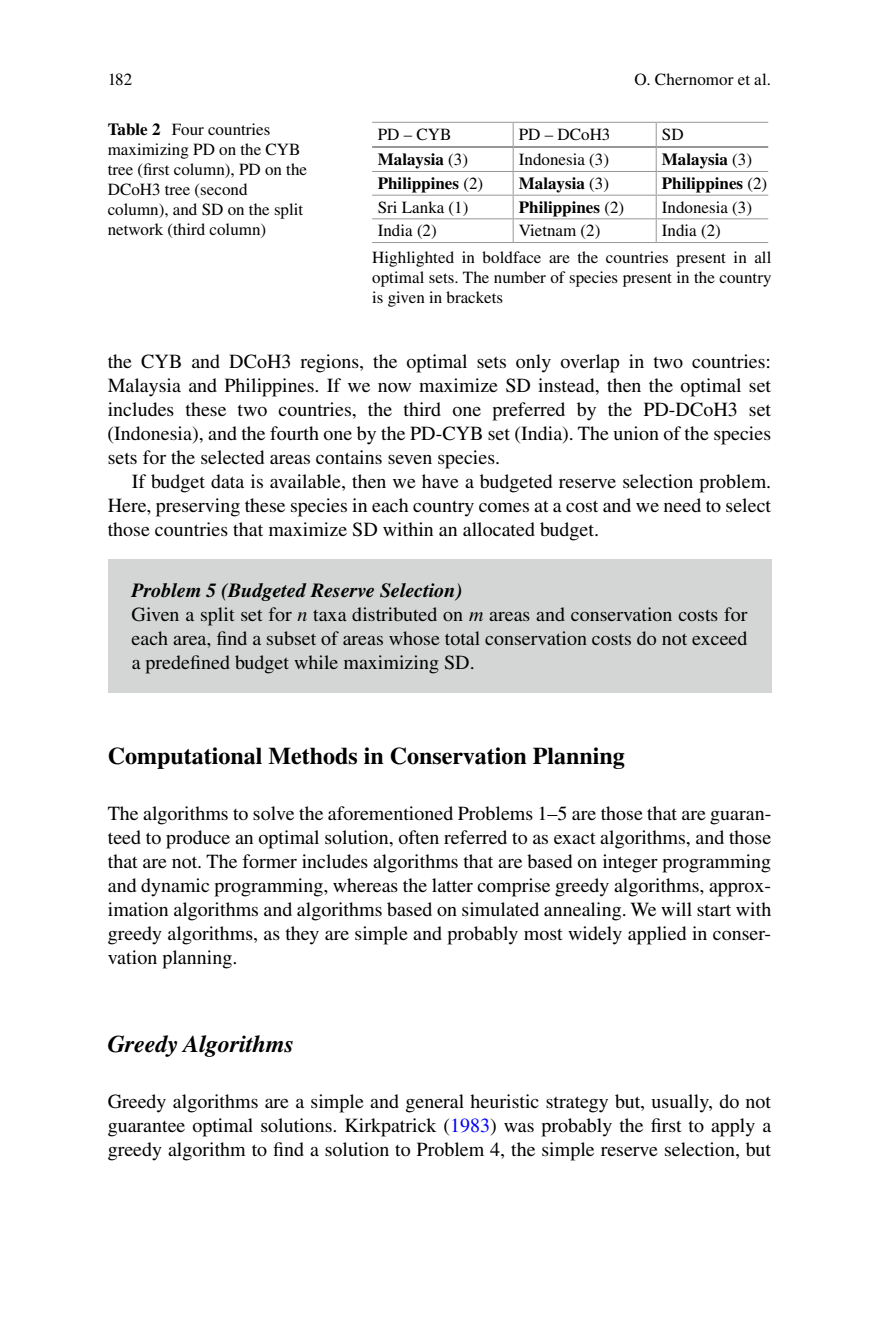
<style>
.page{position:relative;width:879px;height:1333px;background:#fff}
.page>*{position:absolute;margin:0;border:0;box-sizing:border-box;transform-origin:0 0}
.t1{font:700 24px "Dqsbdp Dxyxnv Times";color:#000}
.t2{font:italic 700 24px "Jrsyjr Bbmxql Times";color:#000}
.t3{font:20px/24px "Dmsjyn Wrbltl Times";color:#000}
.t4{font:20px/24px "Rdwtqq Vlsvyl Times";color:#000;text-align:justify}
.t5{font:italic 700 20px "Jrsyjr Bbmxql Times";color:#000}
.t6{font:17px/20px "Rdwtqq Vlsvyl Times";color:#000}
.t7{font:17px/20px "Dmsjyn Wrbltl Times";color:#000}
.t8{font:700 17px "Dqsbdp Dxyxnv Times";color:#000}
.t9{font:17px "Hmbkql Gsgknb Times";letter-spacing:.005em;color:#000}
.s1{font-family:"Dqsbdp Dxyxnv Times";font-weight:700}
.s2{font-family:"Rdwtqq Vlsvyl Times";font-weight:400}
.s3{font-family:"Slsgrw Ytvwsb Times";font-style:italic}
.s4{font-family:"Dmsjyn Wrbltl Times"}
.s5{font-family:"Rdwtqq Vlsvyl Times"}
.s6{color:#0000fa}
</style>
<div class="page">
<div style="left:108px;top:559px;width:663px;height:134px;background:#d4d5d5"></div>
<hr style="left:372px;top:122px;width:141px;height:1px;background:#969798">
<hr style="left:372px;top:146px;width:141px;height:2px;background:#969798">
<hr style="left:513px;top:122px;width:143px;height:1px;background:#969798">
<hr style="left:513px;top:146px;width:143px;height:2px;background:#969798">
<hr style="left:656px;top:122px;width:112px;height:1px;background:#969798">
<hr style="left:656px;top:146px;width:112px;height:2px;background:#969798">
<hr style="left:372px;top:171px;width:141px;height:1px;background:#969798">
<hr style="left:513px;top:171px;width:143px;height:1px;background:#969798">
<hr style="left:656px;top:171px;width:112px;height:1px;background:#969798">
<hr style="left:372px;top:195px;width:141px;height:1px;background:#969798">
<hr style="left:513px;top:195px;width:143px;height:1px;background:#969798">
<hr style="left:656px;top:195px;width:112px;height:1px;background:#969798">
<hr style="left:513px;top:218px;width:143px;height:1px;background:#969798">
<hr style="left:513px;top:242px;width:143px;height:1px;background:#969798">
<hr style="left:656px;top:218px;width:112px;height:1px;background:#969798">
<svg style="left:656px;top:123px;width:1px;height:119px"></svg>
<hr style="left:656px;top:242px;width:112px;height:1px;background:#969798">
<hr style="left:372px;top:218px;width:141px;height:1px;background:#969798">
<svg style="left:513px;top:123px;width:1px;height:119px"></svg>
<hr style="left:372px;top:242px;width:141px;height:1px;background:#969798">
<p class="t6" style="left:108px;top:69px;width:26px">182</p>
<p class="t7" style="left:108px;top:119px;width:201px"><span class="s1">Table 2</span> Four countries maximizing PD on the CYB tree (first column), PD on the</p>
<p class="t6" style="left:108px;top:179px;width:197px">DCoH3 tree (second column), and SD on the split network (third column)</p>
<p class="t9" style="left:634px;top:70px;width:138px">O. Chernomor et al.</p>
<p class="t7" style="left:378px;top:124px;width:75px">PD – CYB</p>
<p class="t7" style="left:519px;top:124px;width:93px">PD – DCoH3</p>
<p class="t6" style="left:662px;top:124px;width:23px">SD</p>
<p class="t8" style="left:378px;top:149px;width:92px">Malaysia <span class="s2">(3)</span></p>
<p class="t7" style="left:519px;top:149px;width:92px">Indonesia (3)</p>
<p class="t8" style="left:662px;top:149px;width:92px">Malaysia <span class="s2">(3)</span></p>
<p class="t8" style="left:378px;top:173px;width:107px">Philippines <span class="s2">(2)</span></p>
<p class="t8" style="left:519px;top:173px;width:92px">Malaysia <span class="s2">(3)</span></p>
<p class="t8" style="left:662px;top:173px;width:107px">Philippines <span class="s2">(2)</span></p>
<p class="t7" style="left:378px;top:197px;width:92px">Sri Lanka (1)</p>
<p class="t8" style="left:519px;top:197px;width:107px">Philippines <span class="s2">(2)</span></p>
<p class="t7" style="left:662px;top:197px;width:92px">Indonesia (3)</p>
<p class="t7" style="left:378px;top:220px;width:61px">India (2)</p>
<p class="t7" style="left:519px;top:220px;width:83px">Vietnam (2)</p>
<p class="t7" style="left:662px;top:220px;width:61px">India (2)</p>
<p class="t6" style="left:372px;top:247px;width:401px;text-align:justify">Highlighted in boldface are the countries present in all optimal sets. The number of species present in the country is given in brackets</p>
<p class="t4" style="left:108px;top:349px;width:665px">the CYB and DCoH3 regions, the optimal sets only overlap in two countries:</p>
<p class="t3" style="left:108px;top:373px;width:665px;text-align:justify">Malaysia and Philippines. If we now maximize SD instead, then the optimal set includes these two countries, the third one preferred by the PD-DCoH3 set (Indonesia), and the fourth one by the PD-CYB set (India). The union of the species</p>
<p class="t4" style="left:108px;top:445px;width:394px">sets for the selected areas contains seven species.</p>
<p class="t3" style="left:132px;top:469px;width:641px">If budget data is available, then we have a budgeted reserve selection problem.</p>
<p class="t4" style="left:108px;top:493px;width:665px">Here, preserving these species in each country comes at a cost and we need to select</p>
<p class="t3" style="left:108px;top:517px;width:493px">those countries that maximize SD within an allocated budget.</p>
<p class="t5" style="left:132px;top:578px;width:332px">Problem 5 (Budgeted Reserve Selection)</p>
<p class="t4" style="left:132px;top:602px;width:617px">Given a split set for <span class="s3">n</span> <span class="s4">taxa distributed on</span> <span class="s3">m</span> areas and conservation costs for</p>
<p class="t3" style="left:132px;top:626px;width:617px">each area, find a subset of areas whose total conservation costs do not exceed a predefined budget while maximizing SD.</p>
<p class="t1" style="left:108px;top:741px;width:518px">Computational Methods in Conservation Planning</p>
<p class="t3" style="left:108px;top:801px;width:665px">The algorithms to solve the aforementioned Problems 1–5 are those that are guaran&shy;teed to produce an optimal solution, often referred to as exact algorithms, and those</p>
<p class="t4" style="left:108px;top:849px;width:665px">that are not. The former includes algorithms that are based on integer programming</p>
<p class="t3" style="left:108px;top:873px;width:665px">and dynamic programming, whereas the latter comprise greedy algorithms, approx<span class="s5">-</span></p>
<p class="t4" style="left:108px;top:897px;width:665px">imation algorithms and algorithms based on simulated annealing. We will start with greedy algorithms, as they are simple and probably most widely applied in conser&shy;vation planning.</p>
<p class="t2" style="left:108px;top:1029px;width:188px">Greedy Algorithms</p>
<p class="t4" style="left:108px;top:1089px;width:665px">Greedy algorithms are a simple and general heuristic strategy but, usually, do not guarantee optimal solutions. Kirkpatrick (<span class="s6">1983</span>) was probably the first to apply a</p>
<p class="t3" style="left:108px;top:1137px;width:665px">greedy algorithm to find a solution to Problem 4, the simple reserve selection, but</p>
</div>
